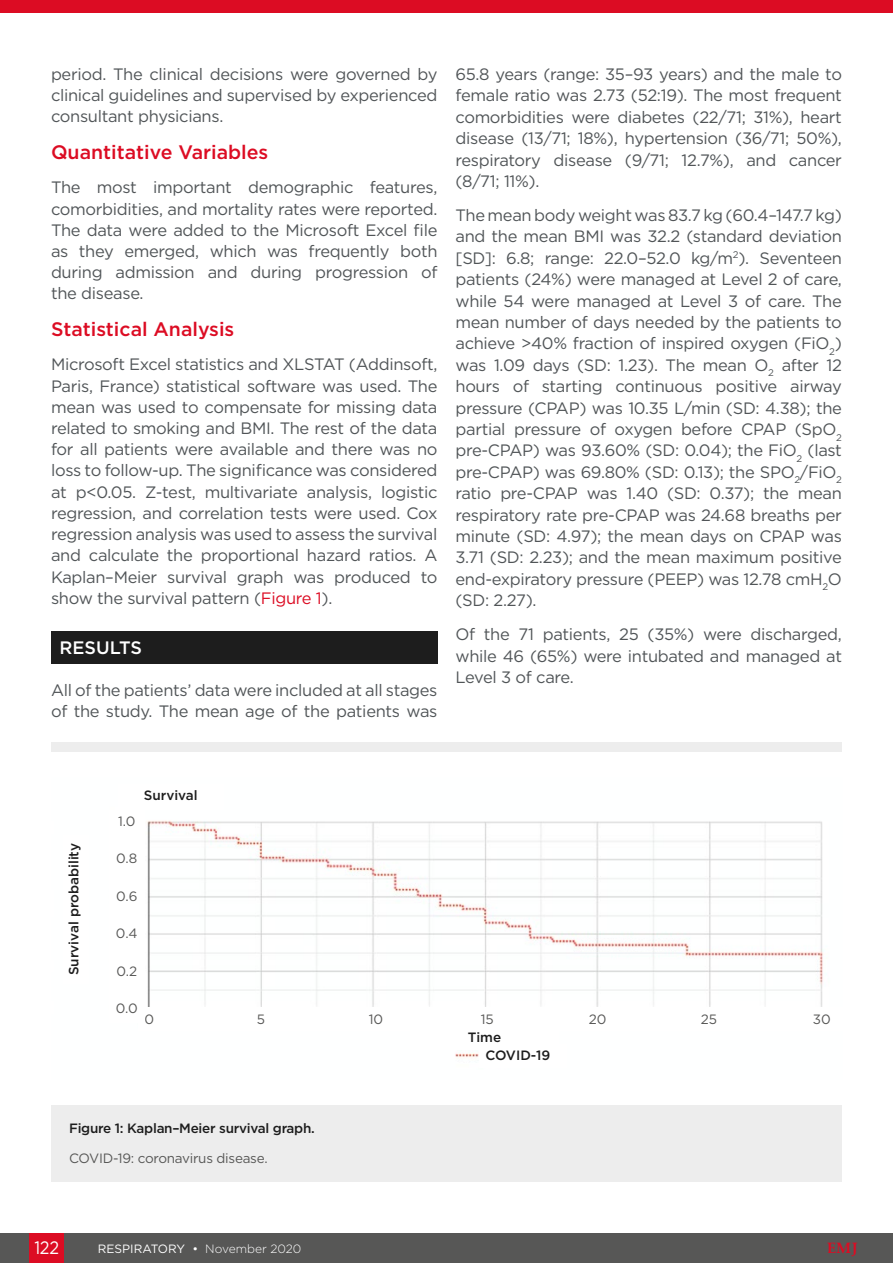
<style>
.page{position:relative;width:893px;height:1263px;background:#fff}
.page>*{position:absolute;margin:0;border:0;box-sizing:border-box;transform-origin:0 0}
.Body_Text{font:500 19.5px "Gotham";color:#dc0c23}
.H2__Heading_2{font:500 19.5px "Gotham";color:#dc0c23}
.H1__Heading_1{font:500 18px "Gotham";color:#fff}
.t1{font:18px "Gotham";color:#fff;scale:.9 1}
.Body_Text-2{font:16.5px/21.5px "Gotham";letter-spacing:-.02em;color:#515558;text-align:justify}
.t2{font:700 15px "Palatino Linotype";color:#dc0c23}
.t3{font:13.5px "Gotham";letter-spacing:-.02em;color:#575756}
.t4{font:500 13.5px "Gotham";letter-spacing:-.02em;color:#1d1d1d}
.t5{font:500 13.5px "Gotham";color:#1d1d1d}
.t6{font:12px "Gotham";color:#fff}
.s1{color:#dc0c23}
.s2{font-weight:300}
</style>
<div class="page">
<div style="left:0;top:1233px;width:893px;height:30px;background:#575756"></div>
<div style="left:30px;top:1233px;width:34px;height:30px;background:#dc0c23"></div>
<div style="left:0;top:0;width:893px;height:13px;background:#dc0c23"></div>
<div style="left:51px;top:631px;width:386px;height:32px;background:#1d1d1d"></div>
<div style="left:51px;top:743px;width:791px;height:9px;background:#ededed"></div>
<div style="left:51px;top:1105px;width:791px;height:76px;background:#ededed"></div>
<img style="left:147px;top:820px;width:677px;height:237px">
<div style="left:138px;top:1008px;width:720px;height:23px;background:#fff"></div>
<div style="left:410px;top:1026px;width:149px;height:23px;background:#fff"></div>
<div style="left:479px;top:1044px;width:88px;height:23px;background:#fff"></div>
<p class="Body_Text-2" style="left:51px;top:63px;width:388px">period. The clinical decisions were governed by clinical guidelines and supervised by experienced consultant physicians.</p>
<p class="Body_Text" style="left:51px;top:140px;width:219px">Quantitative Variables</p>
<p class="Body_Text-2" style="left:51px;top:177px;width:388px">The most important demographic features, comorbidities, and mortality rates were reported.<br>The data were added to the Microsoft Excel file as they emerged, which was frequently both during admission and during progression of the disease.</p>
<p class="H2__Heading_2" style="left:51px;top:317px;width:185px">Statistical Analysis</p>
<p class="Body_Text-2" style="left:51px;top:354px;width:388px">Microsoft Excel statistics and XLSTAT (Addinsoft, Paris, France) statistical software was used. The mean was used to compensate for missing data related to smoking and BMI. The rest of the data for all patients were available and there was no loss to follow-up. The significance was considered at p&lt;0.05. Z-test, multivariate analysis, logistic regression, and correlation tests were used. Cox regression analysis was used to assess the survival and calculate the proportional hazard ratios. A Kaplan–Meier survival graph was produced to show the survival pattern (<span class="s1">Figure 1</span>).</p>
<p class="H1__Heading_1" style="left:60px;top:635px;width:84px">RESULTS</p>
<p class="Body_Text-2" style="left:51px;top:679px;width:388px">All of the patients’ data were included at all stages of the study. The mean age of the patients was</p>
<p class="Body_Text-2" style="left:455px;top:63px;width:388px">65.8 years (range: 35–93 years) and the male to female ratio was 2.73 (52:19). The most frequent comorbidities were diabetes (22/71; 31%), heart disease (13/71; 18%), hypertension (36/71; 50%), respiratory disease (9/71; 12.7%), and cancer (8/71; 11%).</p>
<p class="Body_Text-2" style="left:455px;top:204px;width:388px">The mean body weight was 83.7 kg (60.4–147.7 kg) and the mean BMI was 32.2 (standard deviation [SD]: 6.8; range: 22.0–52.0 kg/m<sup>2</sup>). Seventeen patients (24%) were managed at Level 2 of care, while 54 were managed at Level 3 of care. The mean number of days needed by the patients to achieve &gt;40% fraction of inspired oxygen (FiO<sub>2</sub>) was 1.09 days (SD: 1.23). The mean O<sub>2</sub> after 12 hours of starting continuous positive airway pressure (CPAP) was 10.35 L/min (SD: 4.38); the partial pressure of oxygen before CPAP (SpO<sub>2 </sub>pre-CPAP) was 93.60% (SD: 0.04); the FiO<sub>2</sub> (last pre-CPAP) was 69.80% (SD: 0.13); the SPO<sub>2</sub>/FiO<sub>2 </sub>ratio pre-CPAP was 1.40 (SD: 0.37); the mean respiratory rate pre-CPAP was 24.68 breaths per minute (SD: 4.97); the mean days on CPAP was 3.71 (SD: 2.23); and the mean maximum positive end-expiratory pressure (PEEP) was 12.78 cmH<sub>2</sub>O (SD: 2.27).</p>
<p class="Body_Text-2" style="left:455px;top:623px;width:388px">Of the 71 patients, 25 (35%) were discharged, while 46 (65%) were intubated and managed at Level 3 of care.</p>
<p class="t5" style="left:144px;top:787px;width:55px">Survival</p>
<p class="t5" style="left:65px;top:975px;width:134px;rotate:-90deg">Survival probability</p>
<p class="t3" style="left:118px;top:812px;width:19px">1.0</p>
<p class="t3" style="left:116px;top:850px;width:23px">0.8</p>
<p class="t3" style="left:116px;top:887px;width:23px">0.6</p>
<p class="t3" style="left:116px;top:925px;width:23px">0.4</p>
<p class="t3" style="left:116px;top:962px;width:22px">0.2</p>
<p class="t3" style="left:116px;top:1000px;width:24px">0.0</p>
<p class="t3" style="left:145px;top:1010px;width:11px">0</p>
<p class="t3" style="left:257px;top:1010px;width:10px">5</p>
<p class="t3" style="left:369px;top:1010px;width:16px">10</p>
<p class="t3" style="left:481px;top:1010px;width:15px">15</p>
<p class="t3" style="left:589px;top:1010px;width:19px">20</p>
<p class="t3" style="left:701px;top:1010px;width:18px">25</p>
<p class="t3" style="left:813px;top:1010px;width:19px">30</p>
<p class="t4" style="left:468px;top:1028px;width:35px">Time</p>
<p class="t4" style="left:485px;top:1046px;width:66px">COVID-19</p>
<p class="t4" style="left:69px;top:1119px;width:247px">Figure 1: Kaplan–Meier survival graph.</p>
<p class="t3" style="left:69px;top:1150px;width:200px">COVID-19: coronavirus disease.</p>
<p class="t1" style="left:34px;top:1236px;width:29px">122</p>
<p class="t6" style="left:98px;top:1241px;width:205px">RESPIRATORY • <span class="s2">November 2020</span></p>
<p class="t2" style="left:827px;top:1238px;width:32px">EMJ</p>
</div>
